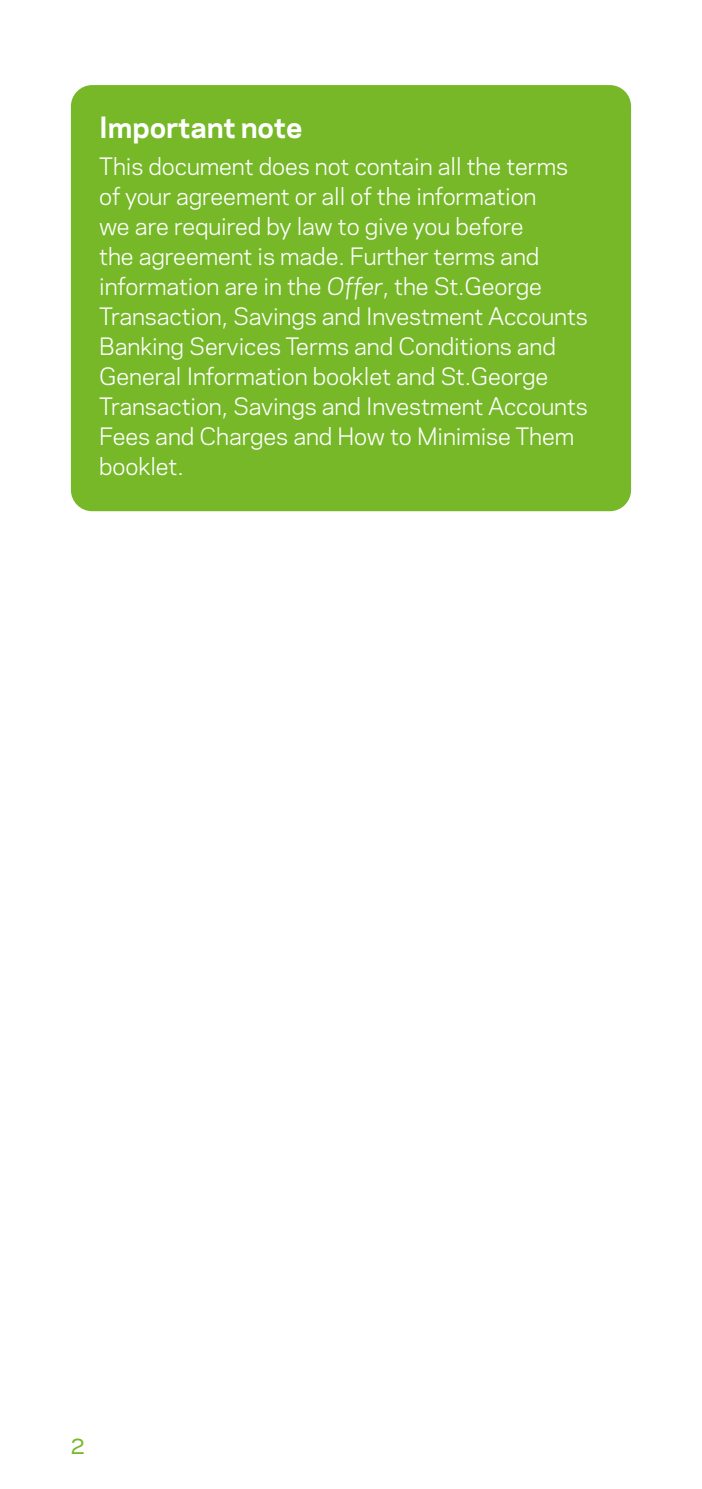
<style>
.page{position:relative;width:702px;height:1489px;background:#fff}
.page>*{position:absolute;margin:0;border:0;box-sizing:border-box;transform-origin:0 0}
.t1{font:700 27.5px "Polaris";letter-spacing:-.005em;color:#fff}
.t2{font:22.5px/30px "Polaris";letter-spacing:-.005em;color:#fff}
.t3{font:500 20px "Polaris";color:#76b828}
.s1{font-style:italic}
</style>
<div class="page">
<div style="left:71px;top:85px;width:560px;height:426px;background:#76b828;border-radius:21px"></div>
<p class="t1" style="left:99px;top:107px;width:205px">Important note</p>
<p class="t2" style="left:99px;top:150px;width:490px">This document does not contain all the terms of your agreement or all of the information<br>we are required by law to give you before<br>the agreement is made. Further terms and information are in the <span class="s1">Offer</span>, the St.George Transaction, Savings and Investment Accounts Banking Services Terms and Conditions and General Information booklet and St.George Transaction, Savings and Investment Accounts Fees and Charges and How to Minimise Them booklet.</p>
<p class="t3" style="left:71px;top:1430px;width:16px">2</p>
</div>
